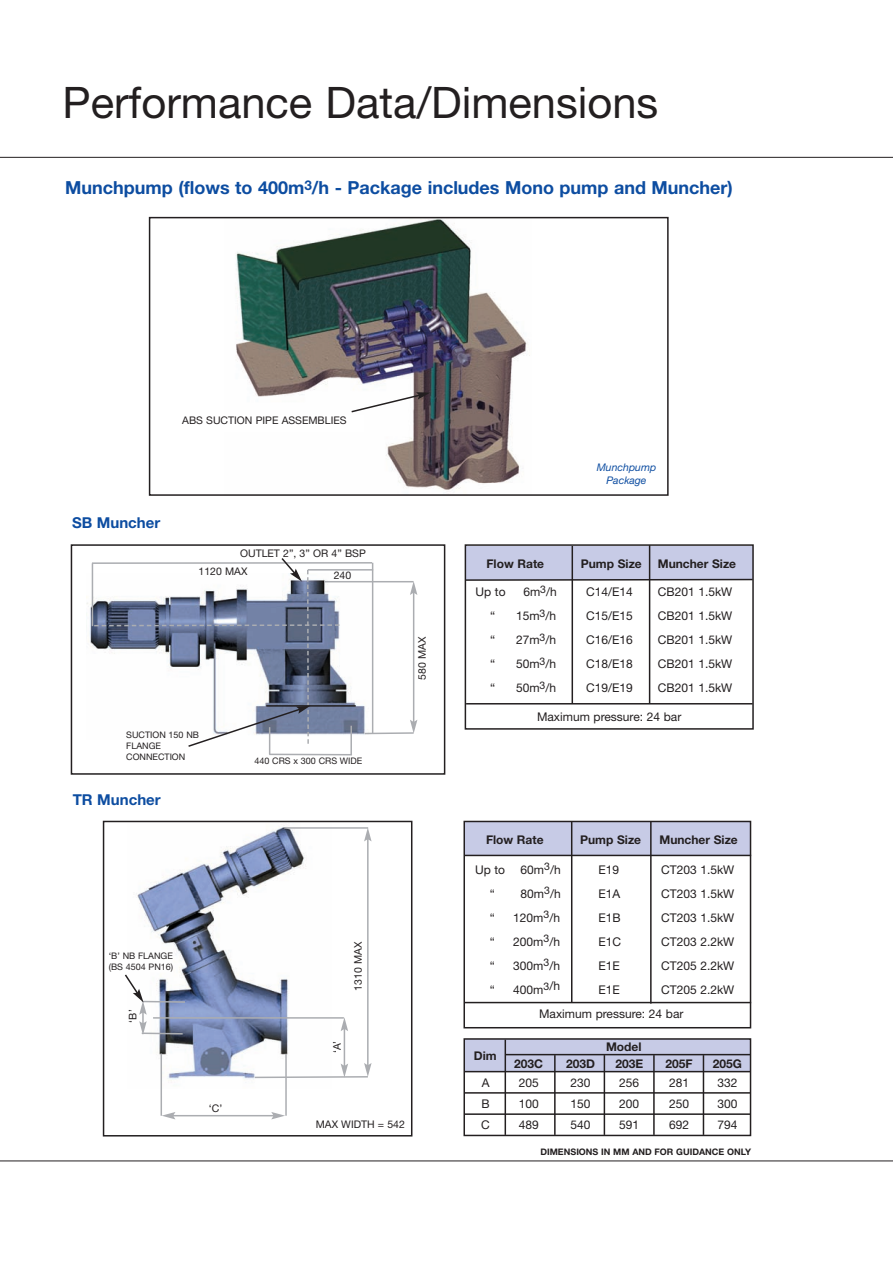
<style>
.page{position:relative;width:893px;height:1263px;background:#fff}
.page>*{position:absolute;margin:0;border:0;box-sizing:border-box;transform-origin:0 0}
.t1{font:43.5px "Helvetica Neue";color:#231f20}
.t2{font:700 18px "Helvetica Neue";color:#0d4da1}
.t3{font:700 15px "Helvetica Neue";color:#0d4da1}
.t4{font:12px/24px "Helvetica Neue";color:#231f20}
.t5{font:700 12px "Helvetica Neue";color:#231f20}
.t6{font:10.5px "Helvetica Neue";color:#231f20}
.t7{font:italic 10.5px/12.6px "Helvetica Neue";color:#0d4da1;text-align:center}
.t8{font:9px/10.8px "Helvetica Neue";color:#231f20}
.t9{font:700 9px "Helvetica Neue";color:#231f20}
</style>
<div class="page">
<div style="left:464px;top:822px;width:287px;height:33px;background:#c7cbe6"></div>
<div style="left:466px;top:546px;width:287px;height:34px;background:#c7cbe6"></div>
<div style="left:465px;top:544px;width:289px;height:186px;border:2px solid #231f20"></div>
<hr style="left:0;top:157px;width:893px;height:1px;background:#231f20">
<img style="left:87px;top:574px;width:284px;height:161px">
<div style="left:71px;top:544px;width:374px;height:231px;border:2px solid #231f20"></div>
<img style="left:137px;top:825px;width:168px;height:264px">
<div style="left:103px;top:821px;width:309px;height:315px;border:2px solid #231f20"></div>
<img style="left:236px;top:220px;width:294px;height:272px">
<div style="left:149px;top:217px;width:520px;height:279px;border:2px solid #231f20"></div>
<div style="left:463px;top:821px;width:288px;height:207px;border:2px solid #231f20"></div>
<hr style="left:465px;top:855px;width:286px;height:1px;background:#231f20">
<hr style="left:571px;top:821px;width:1px;height:182px;background:#231f20">
<hr style="left:650px;top:821px;width:2px;height:182px;background:#231f20">
<div style="left:181px;top:415px;width:183px;height:16px;background:#fff"></div>
<hr style="left:284px;top:827px;width:84px;height:2px;background:#abadb1">
<hr style="left:367px;top:839px;width:2px;height:226px;background:#abadb1">
<svg style="left:364px;top:827px;width:8px;height:14px"></svg>
<hr style="left:153px;top:1017px;width:191px;height:2px;background:#abadb1">
<hr style="left:344px;top:1028px;width:1px;height:38px;background:#abadb1">
<svg style="left:341px;top:1017px;width:7px;height:14px"></svg>
<svg style="left:253px;top:1063px;width:119px;height:16px"></svg>
<hr style="left:285px;top:1054px;width:2px;height:62px;background:#abadb1">
<hr style="left:161px;top:1053px;width:1px;height:63px;background:#abadb1">
<svg style="left:125px;top:973px;width:62px;height:62px"></svg>
<hr style="left:173px;top:1115px;width:101px;height:1px;background:#abadb1">
<svg style="left:162px;top:1112px;width:13px;height:7px"></svg>
<svg style="left:271px;top:1112px;width:14px;height:7px"></svg>
<div style="left:304px;top:1119px;width:102px;height:15px;background:#fff"></div>
<hr style="left:0;top:1160px;width:893px;height:1px;background:#231f20">
<hr style="left:572px;top:546px;width:1px;height:158px;background:#231f20">
<svg style="left:464px;top:578px;width:290px;height:4px"></svg>
<hr style="left:649px;top:545px;width:1px;height:159px;background:#231f20">
<svg style="left:350px;top:392px;width:80px;height:21px"></svg>
<hr style="left:324px;top:581px;width:89px;height:1px;background:#abadb1">
<hr style="left:413px;top:592px;width:1px;height:130px;background:#abadb1">
<svg style="left:410px;top:581px;width:7px;height:14px"></svg>
<svg style="left:363px;top:720px;width:54px;height:15px"></svg>
<hr style="left:372px;top:563px;width:1px;height:170px;background:#abadb1">
<hr style="left:92px;top:563px;width:1px;height:63px;background:#abadb1">
<hr style="left:92px;top:562px;width:280px;height:2px;background:#abadb1">
<hr style="left:308px;top:569px;width:65px;height:2px;background:#abadb1">
<hr style="left:350px;top:726px;width:2px;height:28px;background:#abadb1">
<hr style="left:269px;top:754px;width:83px;height:1px;background:#abadb1">
<hr style="left:266px;top:705px;width:90px;height:2px;background:#231f20">
<svg style="left:94px;top:558px;width:245px;height:196px"></svg>
<hr style="left:466px;top:703px;width:287px;height:1px;background:#231f20">
<hr style="left:465px;top:1002px;width:286px;height:1px;background:#231f20">
<div style="left:465px;top:1039px;width:286px;height:32px;background:#c7cbe6"></div>
<div style="left:463px;top:1038px;width:288px;height:98px;border:2px solid #231f20"></div>
<hr style="left:464px;top:1071px;width:287px;height:1px;background:#231f20">
<hr style="left:464px;top:1092px;width:287px;height:2px;background:#231f20">
<hr style="left:464px;top:1113px;width:287px;height:2px;background:#231f20">
<hr style="left:505px;top:1040px;width:1px;height:95px;background:#231f20">
<hr style="left:554px;top:1055px;width:2px;height:80px;background:#231f20">
<hr style="left:604px;top:1055px;width:1px;height:80px;background:#231f20">
<hr style="left:653px;top:1055px;width:2px;height:80px;background:#231f20">
<hr style="left:703px;top:1055px;width:1px;height:80px;background:#231f20">
<hr style="left:505px;top:1054px;width:246px;height:1px;background:#231f20">
<h1 class="t1" style="left:63px;top:87px;width:597px">Performance Data/Dimensions</h1>
<h2 class="t2" style="left:65px;top:181px;width:669px">Munchpump (flows to 400m<sup>3</sup>/h - Package includes Mono pump and Muncher)</h2>
<p class="t6" style="left:182px;top:417px;width:166px">ABS SUCTION PIPE ASSEMBLIES</p>
<p class="t3" style="left:72px;top:517px;width:90px">SB Muncher</p>
<p class="t6" style="left:240px;top:549px;width:127px">OUTLET 2”, 3” OR 4” BSP</p>
<p class="t6" style="left:199px;top:568px;width:50px">1120 MAX</p>
<p class="t6" style="left:334px;top:572px;width:19px">240</p>
<p class="t8" style="left:126px;top:731px;width:74px">SUCTION 150 NB<br>FLANGE<br>CONNECTION</p>
<p class="t3" style="left:73px;top:794px;width:89px">TR Muncher</p>
<p class="t8" style="left:254px;top:757px;width:109px">440 CRS x 300 CRS WIDE</p>
<p class="t6" style="left:418px;top:680px;width:45px;rotate:-90deg">580 MAX</p>
<p class="t8" style="left:109px;top:951px;width:66px">‘B’ NB FLANGE (BS 4504 PN16)</p>
<p class="t6" style="left:129px;top:1022px;width:15px;rotate:-90deg">‘B’</p>
<p class="t6" style="left:209px;top:1104px;width:15px">‘C’</p>
<p class="t6" style="left:354px;top:990px;width:50px;rotate:-90deg">1310 MAX</p>
<p class="t6" style="left:333px;top:1052px;width:13px;rotate:-90deg">‘A’</p>
<p class="t6" style="left:316px;top:1121px;width:91px">MAX WIDTH = 542</p>
<p class="t7" style="left:597px;top:462px;width:61px">Munchpump<br>Package</p>
<p class="t5" style="left:486px;top:559px;width:59px">Flow Rate</p>
<p class="t5" style="left:581px;top:559px;width:62px">Pump Size</p>
<p class="t5" style="left:658px;top:559px;width:80px">Muncher Size</p>
<p class="t4" style="left:475px;top:581px;width:32px">Up to</p>
<p class="t4" style="left:523px;top:581px;width:35px">6m<sup>3</sup>/h</p>
<p class="t4" style="left:586px;top:581px;width:48px">C14/E14</p>
<p class="t4" style="left:658px;top:581px;width:76px">CB201 1.5kW</p>
<p class="t4" style="left:490px;top:605px;width:7px">“</p>
<p class="t4" style="left:516px;top:605px;width:42px">15m<sup>3</sup>/h</p>
<p class="t4" style="left:586px;top:605px;width:48px">C15/E15</p>
<p class="t4" style="left:658px;top:605px;width:76px">CB201 1.5kW</p>
<p class="t4" style="left:490px;top:629px;width:7px">“</p>
<p class="t4" style="left:516px;top:629px;width:42px">27m<sup>3</sup>/h</p>
<p class="t4" style="left:586px;top:629px;width:48px">C16/E16</p>
<p class="t4" style="left:658px;top:629px;width:76px">CB201 1.5kW</p>
<p class="t4" style="left:490px;top:653px;width:7px">“</p>
<p class="t4" style="left:516px;top:653px;width:42px">50m<sup>3</sup>/h</p>
<p class="t4" style="left:586px;top:653px;width:48px">C18/E18</p>
<p class="t4" style="left:658px;top:653px;width:76px">CB201 1.5kW</p>
<p class="t4" style="left:490px;top:677px;width:7px">“</p>
<p class="t4" style="left:516px;top:677px;width:42px">50m<sup>3</sup>/h</p>
<p class="t4" style="left:586px;top:677px;width:48px">C19/E19</p>
<p class="t4" style="left:658px;top:677px;width:76px">CB201 1.5kW</p>
<p class="t4" style="left:537px;top:706px;width:146px">Maximum pressure: 24 bar</p>
<p class="t5" style="left:486px;top:835px;width:59px">Flow Rate</p>
<p class="t5" style="left:580px;top:835px;width:62px">Pump Size</p>
<p class="t5" style="left:659px;top:835px;width:80px">Muncher Size</p>
<p class="t4" style="left:475px;top:859px;width:32px">Up to</p>
<p class="t4" style="left:521px;top:859px;width:42px">60m<sup>3</sup>/h</p>
<p class="t4" style="left:598px;top:859px;width:22px">E19</p>
<p class="t4" style="left:661px;top:859px;width:75px">CT203 1.5kW</p>
<p class="t4" style="left:490px;top:883px;width:7px">“</p>
<p class="t4" style="left:521px;top:883px;width:42px">80m<sup>3</sup>/h</p>
<p class="t4" style="left:598px;top:883px;width:23px">E1A</p>
<p class="t4" style="left:661px;top:883px;width:75px">CT203 1.5kW</p>
<p class="t4" style="left:490px;top:907px;width:7px">“</p>
<p class="t4" style="left:513px;top:907px;width:48px">120m<sup>3</sup>/h</p>
<p class="t4" style="left:598px;top:907px;width:24px">E1B</p>
<p class="t4" style="left:661px;top:907px;width:75px">CT203 1.5kW</p>
<p class="t4" style="left:490px;top:931px;width:7px">“</p>
<p class="t4" style="left:513px;top:931px;width:48px">200m<sup>3</sup>/h</p>
<p class="t4" style="left:598px;top:931px;width:24px">E1C</p>
<p class="t4" style="left:661px;top:931px;width:75px">CT203 2.2kW</p>
<p class="t4" style="left:490px;top:955px;width:7px">“</p>
<p class="t4" style="left:513px;top:955px;width:48px">300m<sup>3</sup>/h</p>
<p class="t4" style="left:598px;top:955px;width:23px">E1E</p>
<p class="t4" style="left:661px;top:955px;width:75px">CT205 2.2kW</p>
<p class="t4" style="left:490px;top:979px;width:7px">“</p>
<p class="t4" style="left:513px;top:979px;width:48px">400m<sup>3</sup>/h</p>
<p class="t4" style="left:598px;top:979px;width:23px">E1E</p>
<p class="t4" style="left:539px;top:979px;width:197px;text-indent:122px">CT205 2.2kW<br>Maximum pressure: 24 bar</p>
<p class="t5" style="left:474px;top:1052px;width:24px">Dim</p>
<p class="t5" style="left:606px;top:1043px;width:37px">Model</p>
<p class="t5" style="left:514px;top:1059px;width:30px">203C</p>
<p class="t5" style="left:566px;top:1059px;width:30px">203D</p>
<p class="t5" style="left:615px;top:1059px;width:29px">203E</p>
<p class="t5" style="left:665px;top:1059px;width:29px">205F</p>
<p class="t5" style="left:713px;top:1059px;width:31px">205G</p>
<p class="t4" style="left:482px;top:1072px;width:9px">A</p>
<p class="t4" style="left:519px;top:1072px;width:22px">205</p>
<p class="t4" style="left:570px;top:1072px;width:22px">230</p>
<p class="t4" style="left:619px;top:1072px;width:22px">256</p>
<p class="t4" style="left:669px;top:1072px;width:22px">281</p>
<p class="t4" style="left:717px;top:1072px;width:22px">332</p>
<p class="t4" style="left:481px;top:1093px;width:10px">B</p>
<p class="t4" style="left:519px;top:1093px;width:22px">100</p>
<p class="t4" style="left:570px;top:1093px;width:22px">150</p>
<p class="t4" style="left:619px;top:1093px;width:22px">200</p>
<p class="t4" style="left:669px;top:1093px;width:22px">250</p>
<p class="t4" style="left:717px;top:1093px;width:22px">300</p>
<p class="t4" style="left:481px;top:1114px;width:10px">C</p>
<p class="t4" style="left:519px;top:1114px;width:22px">489</p>
<p class="t4" style="left:570px;top:1114px;width:22px">540</p>
<p class="t4" style="left:619px;top:1114px;width:22px">591</p>
<p class="t4" style="left:669px;top:1114px;width:22px">692</p>
<p class="t4" style="left:717px;top:1114px;width:22px">794</p>
<p class="t9" style="left:540px;top:1149px;width:212px">DIMENSIONS IN MM AND FOR GUIDANCE ONLY</p>
</div>
